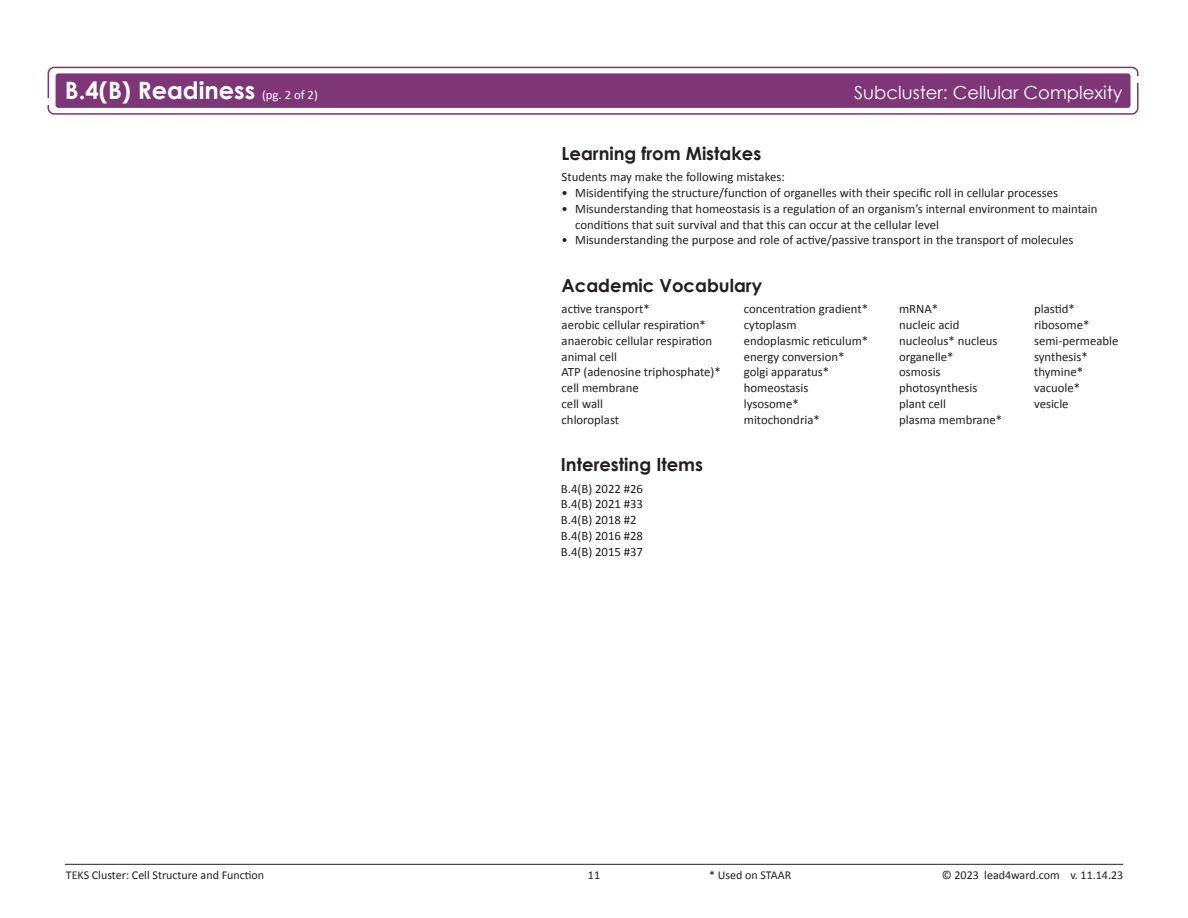
<style>
.page{position:relative;width:1188px;height:918px;background:#fff}
.page>*{position:absolute;margin:0;border:0;box-sizing:border-box;transform-origin:0 0}
.SE___and_R_or_S{font:700 24px "Century Gothic";color:#fff}
.Heading_1{font:700 18px "Century Gothic";color:#231f20}
.TEKS_Cluster_Title{font:18px "Century Gothic";color:#fff}
.Academic_Vocab{font:12.75px/15.8px "Calibri";color:#231f20}
.t1{font:12px "Calibri";color:#231f20}
.s1{font-family:"Calibri";font-weight:400;font-size:12.75px}
</style>
<div class="page">
<div style="left:48px;top:67px;width:1091px;height:48px;border:2px solid #7f3678;border-radius:6px"></div>
<div style="left:56px;top:73px;width:1075px;height:35px;background:#7f3678;border-radius:3px"></div>
<div style="left:38px;top:98px;width:15px;height:7px;background:#fff"></div>
<div style="left:1134px;top:76px;width:14px;height:7px;background:#fff"></div>
<hr style="left:65px;top:864px;width:1058px;height:1px;background:#231f20">
<p class="SE___and_R_or_S" style="left:65px;top:72px;width:255px">B.4(B) Readiness <span class="s1">(pg. 2 of 2)</span></p>
<p class="TEKS_Cluster_Title" style="left:854px;top:80px;width:270px">Subcluster: Cellular Complexity</p>
<p class="Heading_1" style="left:562px;top:139px;width:201px">Learning from Mistakes</p>
<p class="Academic_Vocab" style="left:562px;top:169px;width:225px">Students may make the following mistakes:</p>
<p class="Academic_Vocab" style="left:562px;top:185px;width:498px">• Misidentifying the structure/function of organelles with their specific roll in cellular processes</p>
<p class="Academic_Vocab" style="left:575px;top:201px;width:524px;text-indent:-14px">• Misunderstanding that homeostasis is a regulation of an organism’s internal environment to maintain conditions that suit survival and that this can occur at the cellular level</p>
<p class="Academic_Vocab" style="left:562px;top:232px;width:513px">• Misunderstanding the purpose and role of active/passive transport in the transport of molecules</p>
<p class="Heading_1" style="left:562px;top:271px;width:202px">Academic Vocabulary</p>
<p class="Academic_Vocab" style="left:562px;top:301px;width:90px">active transport*</p>
<p class="Academic_Vocab" style="left:562px;top:317px;width:146px">aerobic cellular respiration*</p>
<p class="Academic_Vocab" style="left:562px;top:333px;width:152px">anaerobic cellular respiration</p>
<p class="Academic_Vocab" style="left:562px;top:349px;width:57px">animal cell</p>
<p class="Academic_Vocab" style="left:562px;top:364px;width:161px">ATP (adenosine triphosphate)*</p>
<p class="Academic_Vocab" style="left:562px;top:380px;width:79px">cell membrane</p>
<p class="Academic_Vocab" style="left:562px;top:396px;width:43px">cell wall</p>
<p class="Academic_Vocab" style="left:562px;top:412px;width:59px">chloroplast</p>
<p class="Academic_Vocab" style="left:744px;top:301px;width:126px">concentration gradient*</p>
<p class="Academic_Vocab" style="left:744px;top:317px;width:54px">cytoplasm</p>
<p class="Academic_Vocab" style="left:744px;top:333px;width:126px">endoplasmic reticulum*</p>
<p class="Academic_Vocab" style="left:744px;top:349px;width:102px">energy conversion*</p>
<p class="Academic_Vocab" style="left:744px;top:364px;width:87px">golgi apparatus*</p>
<p class="Academic_Vocab" style="left:744px;top:380px;width:66px">homeostasis</p>
<p class="Academic_Vocab" style="left:744px;top:396px;width:56px">lysosome*</p>
<p class="Academic_Vocab" style="left:744px;top:412px;width:77px">mitochondria*</p>
<p class="Academic_Vocab" style="left:899px;top:301px;width:41px">mRNA*</p>
<p class="Academic_Vocab" style="left:899px;top:317px;width:62px">nucleic acid</p>
<p class="Academic_Vocab" style="left:899px;top:333px;width:100px">nucleolus* nucleus</p>
<p class="Academic_Vocab" style="left:899px;top:349px;width:56px">organelle*</p>
<p class="Academic_Vocab" style="left:899px;top:364px;width:43px">osmosis</p>
<p class="Academic_Vocab" style="left:899px;top:380px;width:80px">photosynthesis</p>
<p class="Academic_Vocab" style="left:899px;top:396px;width:49px">plant cell</p>
<p class="Academic_Vocab" style="left:899px;top:412px;width:104px">plasma membrane*</p>
<p class="Academic_Vocab" style="left:1034px;top:301px;width:42px">plastid*</p>
<p class="Academic_Vocab" style="left:1034px;top:317px;width:57px">ribosome*</p>
<p class="Academic_Vocab" style="left:1034px;top:333px;width:86px">semi-permeable</p>
<p class="Academic_Vocab" style="left:1034px;top:349px;width:55px">synthesis*</p>
<p class="Academic_Vocab" style="left:1034px;top:364px;width:51px">thymine*</p>
<p class="Academic_Vocab" style="left:1034px;top:380px;width:48px">vacuole*</p>
<p class="Academic_Vocab" style="left:1034px;top:396px;width:36px">vesicle</p>
<p class="Heading_1" style="left:561px;top:451px;width:144px">Interesting Items</p>
<p class="Academic_Vocab" style="left:561px;top:480px;width:84px">B.4(B) 2022 #26</p>
<p class="Academic_Vocab" style="left:561px;top:496px;width:84px">B.4(B) 2021 #33</p>
<p class="Academic_Vocab" style="left:561px;top:512px;width:77px">B.4(B) 2018 #2</p>
<p class="Academic_Vocab" style="left:561px;top:528px;width:84px">B.4(B) 2016 #28</p>
<p class="Academic_Vocab" style="left:561px;top:543px;width:84px">B.4(B) 2015 #37</p>
<p class="t1" style="left:66px;top:868px;width:200px">TEKS Cluster: Cell Structure and Function</p>
<p class="t1" style="left:588px;top:868px;width:14px">11</p>
<p class="t1" style="left:709px;top:868px;width:84px">* Used on STAAR</p>
<p class="t1" style="left:942px;top:868px;width:183px">© 2023 lead4ward.com v. 11.14.23</p>
</div>
